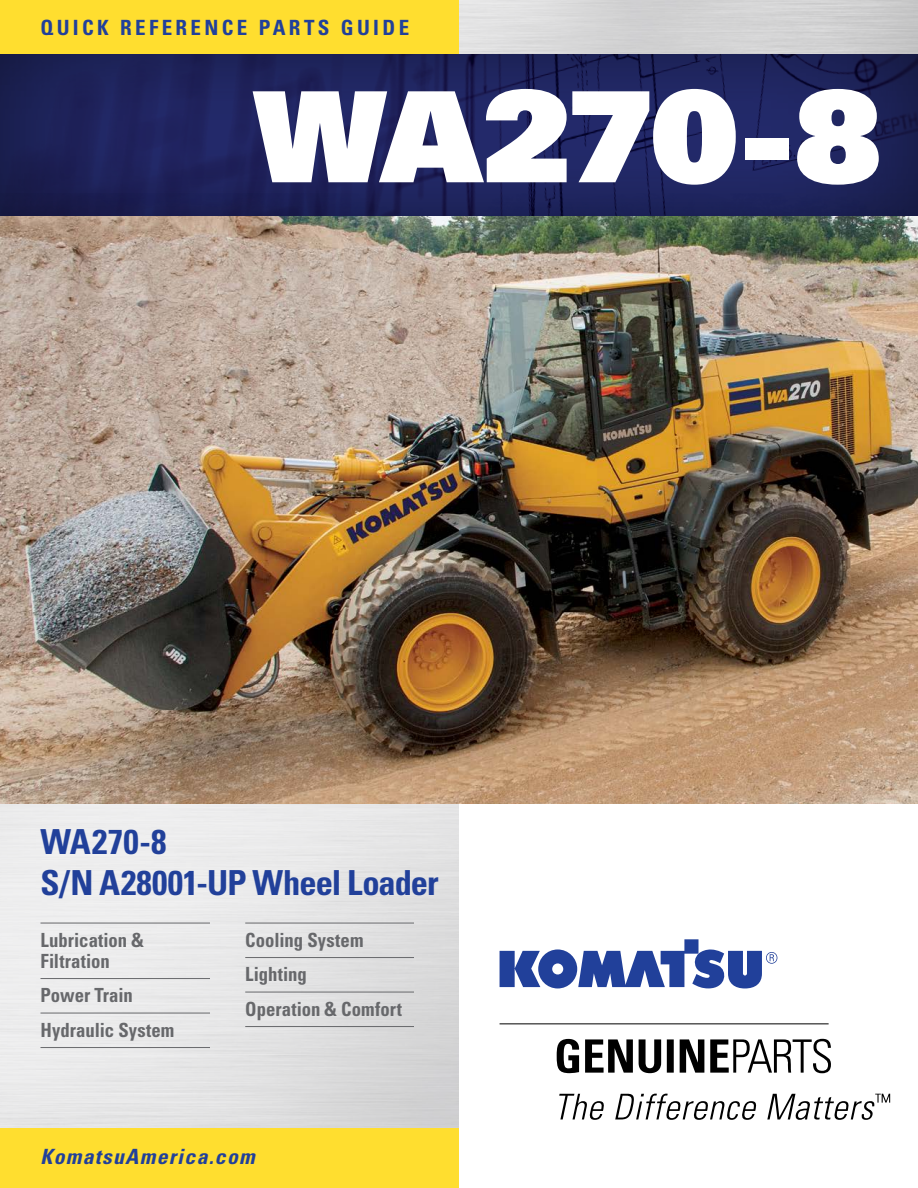
<style>
.page{position:relative;width:918px;height:1188px;background:#fff}
.page>*{position:absolute;margin:0;border:0;box-sizing:border-box;transform-origin:0 0}
.t1{font:900 126px "Univers";letter-spacing:-.03em;color:#fff}
.t2{font:700 condensed 34.5px/40.5px "Univers";letter-spacing:-.01em;color:#21409a}
.t3{font:700 condensed 21px "Univers";letter-spacing:.16em;color:#21409a}
.t4{font:italic 700 condensed 21px "Univers";letter-spacing:.06em;color:#21409a}
.t5{font:700 condensed 19.5px/34.5px "Univers";color:#67686b;scale:.96 1}
</style>
<div class="page">
<div style="left:0;top:1128px;width:459px;height:60px;background:#ffde2f"></div>
<div style="left:0;top:0;width:502px;height:54px;background:#ffde2f"></div>
<img style="left:459px;top:0;width:459px;height:52px">
<svg style="left:500px;top:939px;width:277px;height:49px"></svg>
<hr style="left:500px;top:1024px;width:329px;height:1px;background:#000">
<svg style="left:557px;top:1039px;width:274px;height:34px"></svg>
<svg style="left:559px;top:1094px;width:45px;height:26px"></svg>
<svg style="left:615px;top:1094px;width:142px;height:26px"></svg>
<svg style="left:767px;top:1094px;width:123px;height:26px"></svg>
<img style="left:0;top:217px;width:918px;height:587px">
<div style="left:0;top:52px;width:918px;height:165px;background:#000;opacity:.75"></div>
<hr style="left:40px;top:923px;width:170px;height:1px;background:#67686b">
<hr style="left:40px;top:978px;width:170px;height:1px;background:#67686b">
<hr style="left:40px;top:1013px;width:170px;height:1px;background:#67686b">
<hr style="left:40px;top:1047px;width:170px;height:1px;background:#67686b">
<hr style="left:245px;top:923px;width:169px;height:1px;background:#67686b">
<hr style="left:245px;top:957px;width:169px;height:1px;background:#67686b">
<hr style="left:245px;top:992px;width:169px;height:1px;background:#67686b">
<hr style="left:245px;top:1026px;width:169px;height:1px;background:#67686b">
<p class="t3" style="left:40px;top:15px;width:370px">QUICK REFERENCE PARTS GUIDE</p>
<h1 class="t1" style="left:255px;top:54px;width:629px">WA270-8</h1>
<h2 class="t2" style="left:40px;top:822px;width:400px">WA270-8<br>S/N A28001-UP Wheel Loader</h2>
<p class="t5" style="left:40px;top:929px;width:109px;line-height:21px">Lubrication &amp;<br>Filtration</p>
<p class="t5" style="left:40px;top:978px;width:141px">Power Train<br>Hydraulic System</p>
<p class="t5" style="left:245px;top:923px;width:165px">Cooling System<br>Lighting<br>Operation &amp; Comfort</p>
<p class="t4" style="left:40px;top:1143px;width:216px">KomatsuAmerica.com</p>
</div>
